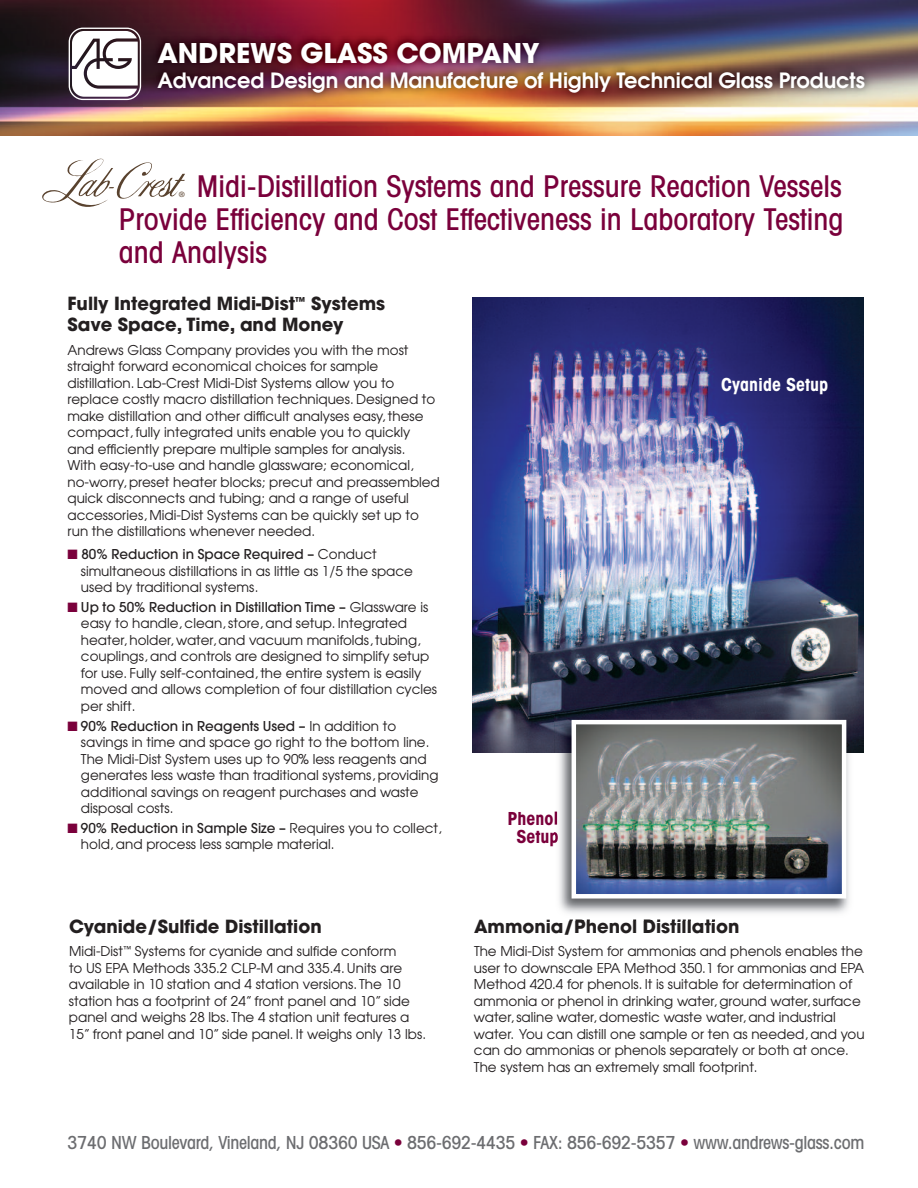
<style>
.page{position:relative;width:918px;height:1188px;background:#fff}
.page>*{position:absolute;margin:0;border:0;box-sizing:border-box;transform-origin:0 0}
.t1{font:500 condensed 30px/33px "Avant Garde";color:#7a003b;text-align:justify}
.t2{font:700 27px "Avant Garde";color:#fff}
.t3{font:600 21px "Avant Garde";letter-spacing:-.005em;color:#fff}
.t4{font:700 18px/21px "Avant Garde";color:#231f20}
.t5{font:500 condensed 18px "Avant Garde";letter-spacing:-.02em;color:#6c6d70}
.t6{font:700 condensed 18px "Avant Garde";color:#fff}
.t7{font:700 condensed 18px/18px "Avant Garde";color:#7a003b;text-align:center}
.t8{font:13.5px/16.5px "Avant Garde";color:#231f20}
.t9{font:7.35px "Helvetica";color:#59422e}
.s1{color:#7a003b}
.s2{font-weight:500}
</style>
<div class="page">
<img style="left:0;top:0;width:918px;height:135px">
<svg style="left:69px;top:28px;width:72px;height:72px"></svg>
<img style="left:143px;top:23px;width:775px;height:99px">
<img style="left:472px;top:297px;width:392px;height:456px">
<svg style="left:42px;top:158px;width:143px;height:49px"></svg>
<img style="left:554px;top:715px;width:302px;height:205px">
<img style="left:569px;top:920px;width:92px;height:1px">
<svg style="left:554px;top:812px;width:3px;height:13px"></svg>
<svg style="left:554px;top:831px;width:4px;height:13px"></svg>
<img style="left:577px;top:725px;width:264px;height:169px">
<div style="left:572px;top:720px;width:274px;height:179px;border:4px solid #fff"></div>
<h2 class="t2" style="left:157px;top:43px;width:384px">ANDREWS GLASS COMPANY</h2>
<h3 class="t3" style="left:157px;top:68px;width:709px">Advanced Design and Manufacture of Highly Technical Glass Products</h3>
<h1 class="t1" style="left:119px;top:173px;width:726px;text-indent:78px">Midi-Distillation Systems and Pressure Reaction Vessels Provide Efficiency and Cost Effectiveness in Laboratory Testing and Analysis</h1>
<p class="t9" style="left:179px;top:191px;width:7px">®</p>
<h3 class="t4" style="left:68px;top:295px;width:319px">Fully Integrated Midi-Dist<sup>™</sup> Systems<br>Save Space, Time, and Money</h3>
<p class="t8" style="left:67px;top:342px;width:374px">Andrews Glass Company provides you with the most straight forward economical choices for sample distillation. Lab-Crest Midi-Dist Systems allow you to replace costly macro distillation techniques. Designed to make distillation and other difficult analyses easy, these compact, fully integrated units enable you to quickly and efficiently prepare multiple samples for analysis.<br>With easy-to-use and handle glassware; economical, no-worry, preset heater blocks; precut and preassembled quick disconnects and tubing; and a range of useful accessories, Midi-Dist Systems can be quickly set up to run the distillations whenever needed.</p>
<p class="t8" style="left:81px;top:546px;width:334px;text-indent:-14px"><span class="s1">■</span> <span class="s2">80% Reduction in Space Required –</span> Conduct simultaneous distillations in as little as 1/5 the space used by traditional systems.</p>
<p class="t8" style="left:81px;top:599px;width:358px;text-indent:-13px"><span class="s1">■</span> <span class="s2">Up to 50% Reduction in Distillation Time –</span> Glassware is easy to handle, clean, store, and setup. Integrated heater, holder, water, and vacuum manifolds, tubing, couplings, and controls are designed to simplify setup for use. Fully self-contained, the entire system is easily moved and allows completion of four distillation cycles per shift.</p>
<p class="t8" style="left:81px;top:718px;width:359px;text-indent:-13px"><span class="s1">■</span> <span class="s2">90% Reduction in Reagents Used –</span> In addition to savings in time and space go right to the bottom line.<br>The Midi-Dist System uses up to 90% less reagents and generates less waste than traditional systems, providing additional savings on reagent purchases and waste disposal costs.</p>
<p class="t8" style="left:81px;top:820px;width:362px;text-indent:-13px"><span class="s1">■</span> <span class="s2">90% Reduction in Sample Size –</span> Requires you to collect, hold, and process less sample material.</p>
<h3 class="t4" style="left:69px;top:918px;width:254px">Cyanide/Sulfide Distillation</h3>
<p class="t8" style="left:69px;top:943px;width:359px">Midi-Dist<sup>™</sup> Systems for cyanide and sulfide conform<br>to US EPA Methods 335.2 CLP-M and 335.4. Units are available in 10 station and 4 station versions. The 10 station has a footprint of 24” front panel and 10” side panel and weighs 28 lbs. The 4 station unit features a 15” front panel and 10” side panel. It weighs only 13 lbs.</p>
<h3 class="t6" style="left:721px;top:378px;width:108px">Cyanide Setup</h3>
<h3 class="t7" style="left:507px;top:811px;width:52px">Phenol<br>Setup</h3>
<h3 class="t4" style="left:474px;top:918px;width:267px">Ammonia/Phenol Distillation</h3>
<p class="t8" style="left:474px;top:943px;width:392px">The Midi-Dist System for ammonias and phenols enables the user to downscale EPA Method 350.1 for ammonias and EPA Method 420.4 for phenols. It is suitable for determination of ammonia or phenol in drinking water, ground water, surface water, saline water, domestic waste water, and industrial water. You can distill one sample or ten as needed, and you can do ammonias or phenols separately or both at once.<br>The system has an extremely small footprint.</p>
<h3 class="t5" style="left:68px;top:1135px;width:798px">3740 NW Boulevard, Vineland, NJ 08360 USA <span class="s1">•</span> 856-692-4435 <span class="s1">•</span> FAX: 856-692-5357 <span class="s1">•</span> www.andrews-glass.com</h3>
</div>
